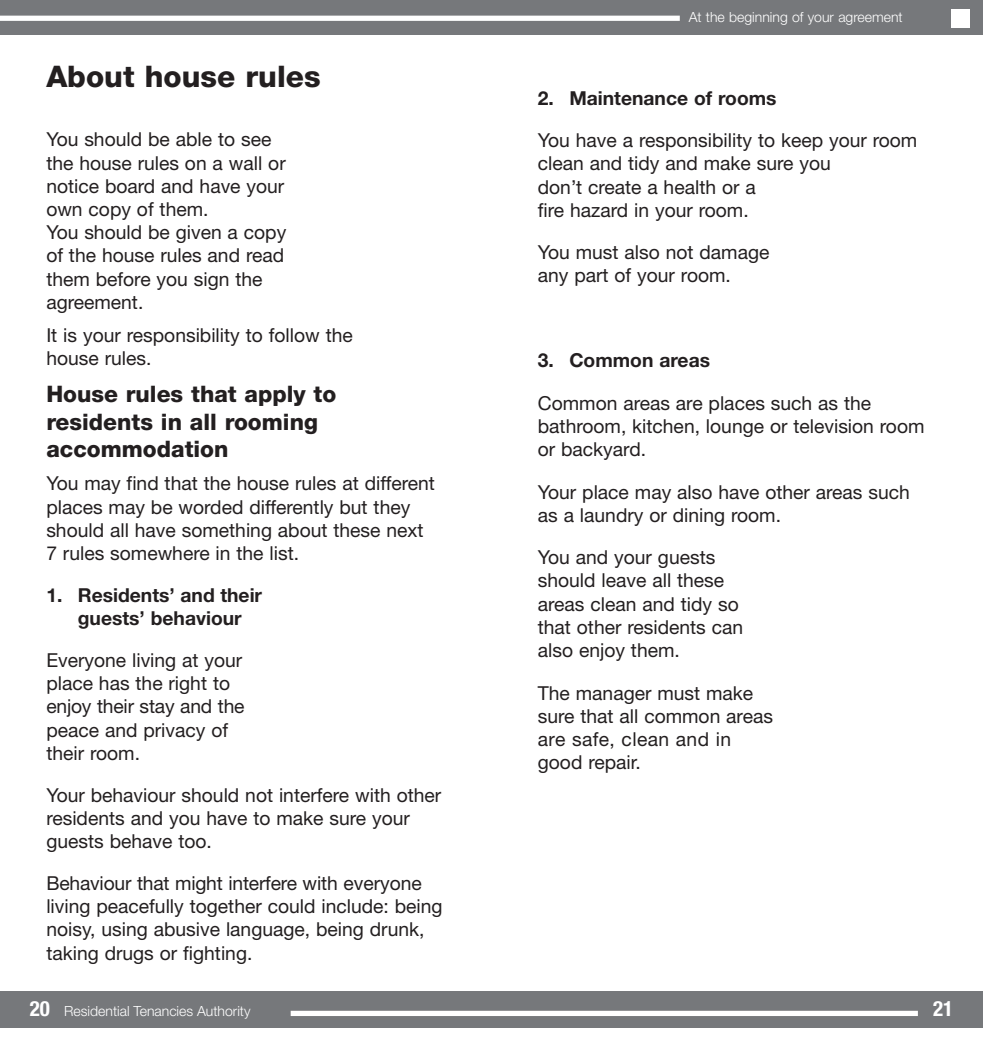
<style>
.page{position:relative;width:983px;height:1042px;background:#fff}
.page>*{position:absolute;margin:0;border:0;box-sizing:border-box;transform-origin:0 0}
.t1{font:800 29.75px "Helvetica Neue";color:#231f20}
.t2{font:800 22.75px/27.5px "Helvetica Neue";color:#231f20}
.t3{font:700 condensed 21px "Helvetica Neue";color:#fff}
.t4{font:19.25px/23.3px "Helvetica Neue";color:#231f20}
.t5{font:700 19.25px/23.3px "Helvetica Neue";color:#231f20;text-align:center}
.t6{font:300 14px "Helvetica Neue";color:#fff}
.s1{font-weight:700;font-stretch:condensed;font-size:21px}
</style>
<div class="page">
<div style="left:0;top:991px;width:982px;height:37px;background:#76787b"></div>
<div style="left:0;top:0;width:982px;height:35px;background:#76787b"></div>
<div style="left:290px;top:1011px;width:627px;height:5px;background:#fff"></div>
<div style="left:950px;top:9px;width:19px;height:19px;background:#fff"></div>
<div style="left:0;top:16px;width:679px;height:5px;background:#fff"></div>
<h1 class="t1" style="left:46px;top:59px;width:276px">About house rules</h1>
<p class="t4" style="left:46px;top:128px;width:241px">You should be able to see the house rules on a wall or notice board and have your own copy of them.<br>You should be given a copy of the house rules and read them before you sign the agreement.</p>
<p class="t4" style="left:46px;top:323px;width:308px">It is your responsibility to follow the house rules.</p>
<p class="t2" style="left:46px;top:380px;width:291px">House rules that apply to residents in all rooming accommodation</p>
<p class="t4" style="left:46px;top:472px;width:390px">You may find that the house rules at different places may be worded differently but they should all have something about these next 7 rules somewhere in the list.</p>
<p class="t5" style="left:46px;top:583px;width:217px">1. Residents’ and their guests’ behaviour</p>
<p class="t4" style="left:46px;top:648px;width:200px">Everyone living at your place has the right to enjoy their stay and the peace and privacy of their room.</p>
<p class="t4" style="left:46px;top:783px;width:396px">Your behaviour should not interfere with other residents and you have to make sure your guests behave too.</p>
<p class="t4" style="left:46px;top:871px;width:397px">Behaviour that might interfere with everyone living peacefully together could include: being noisy, using abusive language, being drunk, taking drugs or fighting.</p>
<p class="t6" style="left:688px;top:8px;width:215px">At the beginning of your agreement</p>
<p class="t5" style="left:537px;top:86px;width:240px">2. Maintenance of rooms</p>
<p class="t4" style="left:537px;top:128px;width:381px">You have a responsibility to keep your room clean and tidy and make sure you<br>don’t create a health or a<br>fire hazard in your room.</p>
<p class="t4" style="left:537px;top:240px;width:233px">You must also not damage any part of your room.</p>
<p class="t5" style="left:537px;top:348px;width:174px">3. Common areas</p>
<p class="t4" style="left:537px;top:391px;width:388px">Common areas are places such as the bathroom, kitchen, lounge or television room or backyard.</p>
<p class="t4" style="left:537px;top:480px;width:373px">Your place may also have other areas such as a laundry or dining room.</p>
<p class="t4" style="left:537px;top:545px;width:207px">You and your guests should leave all these areas clean and tidy so that other residents can also enjoy them.</p>
<p class="t4" style="left:537px;top:681px;width:237px">The manager must make sure that all common areas are safe, clean and in good repair.</p>
<p class="t6" style="left:30px;top:1002px;width:222px"><span class="s1">20</span> Residential Tenancies Authority</p>
<p class="t3" style="left:932px;top:996px;width:22px">21</p>
</div>
